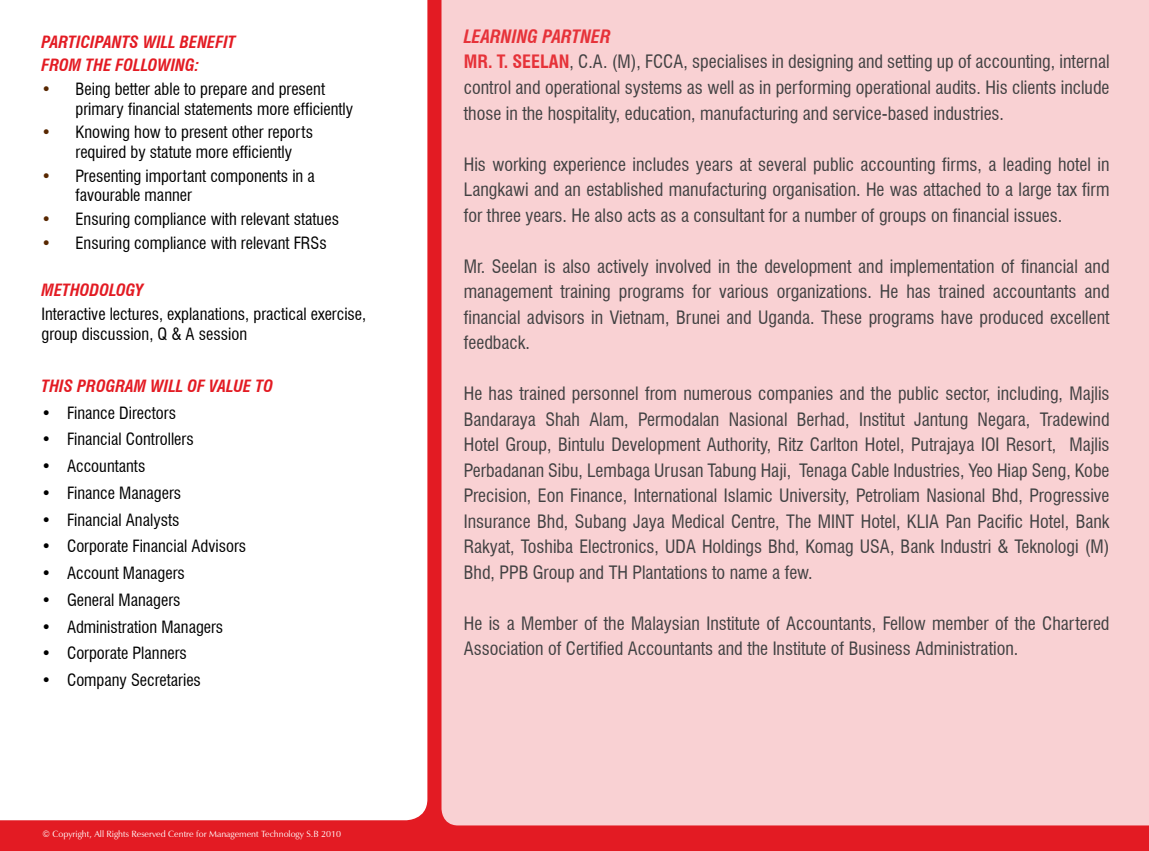
<style>
.page{position:relative;width:1149px;height:851px;background:#fff}
.page>*{position:absolute;margin:0;border:0;box-sizing:border-box;transform-origin:0 0}
.t1{font:condensed 18px/25.5px "Swiss 721 BT";color:#414142;text-align:justify}
.t2{font:italic 700 condensed 18px "Swiss 721 BT";color:#e63239}
.t3{font:condensed 16.5px/19.5px "Swiss 721 BT";color:#000}
.t4{font:italic 700 condensed 16.5px/23.7px "Swiss 721 BT";color:#e31b23}
.t5{font:9px "Zapf Humanist 601 BT";color:#fff}
.s1{color:#582700}
.s2{font-weight:700;font-style:italic;color:#e63239}
.s3{font-weight:700;color:#e63239}
</style>
<div class="page">
<div style="left:0;top:0;width:1148px;height:850px;background:#e31b23"></div>
<div style="left:0;top:0;width:427px;height:820px;background:#fff"></div>
<div style="left:441px;top:0;width:707px;height:825px;background:#f9d1d3"></div>
<p class="t4" style="left:41px;top:30px;width:196px">PARTICIPANTS WILL BENEFIT<br>FROM THE FOLLOWING:</p>
<p class="t3" style="left:75px;top:79px;width:279px;text-indent:-34px"><span class="s1">•</span> Being better able to prepare and present primary financial statements more efficiently</p>
<p class="t3" style="left:75px;top:123px;width:239px;text-indent:-34px"><span class="s1">•</span> Knowing how to present other reports required by statute more efficiently</p>
<p class="t3" style="left:75px;top:166px;width:241px;text-indent:-34px"><span class="s1">•</span> Presenting important components in a favourable manner</p>
<p class="t3" style="left:41px;top:209px;width:299px"><span class="s1">•</span> Ensuring compliance with relevant statues</p>
<p class="t3" style="left:41px;top:233px;width:287px"><span class="s1">•</span> Ensuring compliance with relevant FRSs</p>
<p class="t4" style="left:41px;top:278px;width:104px">METHODOLOG Y</p>
<p class="t3" style="left:41px;top:304px;width:326px">Interactive lectures, explanations, practical exercise, group discussion, Q &amp; A session</p>
<p class="t4" style="left:41px;top:374px;width:232px">THIS PROG RAM WILL OF VALUE TO</p>
<p class="t3" style="left:41px;top:402px;width:136px">• Finance Directors</p>
<p class="t3" style="left:41px;top:429px;width:154px">• Financial Controllers</p>
<p class="t3" style="left:41px;top:456px;width:105px">• Accountants</p>
<p class="t3" style="left:41px;top:483px;width:141px">• Finance Managers</p>
<p class="t3" style="left:41px;top:509px;width:139px">• Financial Analysts</p>
<p class="t3" style="left:41px;top:536px;width:206px">• Corporate Financial Advisors</p>
<p class="t3" style="left:41px;top:563px;width:145px">• Account Managers</p>
<p class="t3" style="left:41px;top:590px;width:140px">• General Managers</p>
<p class="t3" style="left:41px;top:616px;width:183px">• Administration Managers</p>
<p class="t3" style="left:41px;top:643px;width:147px">• Corporate Planners</p>
<p class="t3" style="left:41px;top:670px;width:161px">• Company Secretaries</p>
<p class="t5" style="left:43px;top:828px;width:300px">© Copyright, All Rights Reserved Centre for Management Technology S.B 2010</p>
<p class="t2" style="left:463px;top:26px;width:48px">LEARNING</p>
<p class="t1" style="left:463px;top:24px;width:647px;text-align:left;text-indent:79px"><span class="s2">PARTNER<br></span><span class="s3">MR. T. SEELAN</span>, C.A. (M), FCCA, specialises in designing and setting up of accounting, internal control and operational systems as well as in performing operational audits. His clients include those in the hospitality, education, manufacturing and service-based industries.</p>
<p class="t1" style="left:463px;top:151px;width:647px">His working experience includes years at several public accounting firms, a leading hotel in Langkawi and an established manufacturing organisation. He was attached to a large tax firm for three years. He also acts as a consultant for a number of groups on financial issues.</p>
<p class="t1" style="left:463px;top:253px;width:647px">Mr. Seelan is also actively involved in the development and implementation of financial and management training programs for various organizations. He has trained accountants and financial advisors in Vietnam, Brunei and Uganda. These programs have produced excellent feedback.</p>
<p class="t1" style="left:463px;top:381px;width:647px">He has trained personnel from numerous companies and the public sector, including, Majlis Bandaraya Shah Alam, Permodalan Nasional Berhad, Institut Jantung Negara, Tradewind Hotel Group, Bintulu Development Authority, Ritz Carlton Hotel, Putrajaya IOI Resort, Majlis Perbadanan Sibu, Lembaga Urusan Tabung Haji, Tenaga Cable Industries, Yeo Hiap Seng, Kobe Precision, Eon Finance, International Islamic University, Petroliam Nasional Bhd, Progressive Insurance Bhd, Subang Jaya Medical Centre, The MINT Hotel, KLIA Pan Pacific Hotel, Bank Rakyat, Toshiba Electronics, UDA Holdings Bhd, Komag USA, Bank Industri &amp; Teknologi (M)<br>Bhd, PPB Group and TH Plantations to name a few.</p>
<p class="t1" style="left:463px;top:610px;width:647px">He is a Member of the Malaysian Institute of Accountants, Fellow member of the Chartered<br>Association of Certified Accountants and the Institute of Business Administration.</p>
</div>
